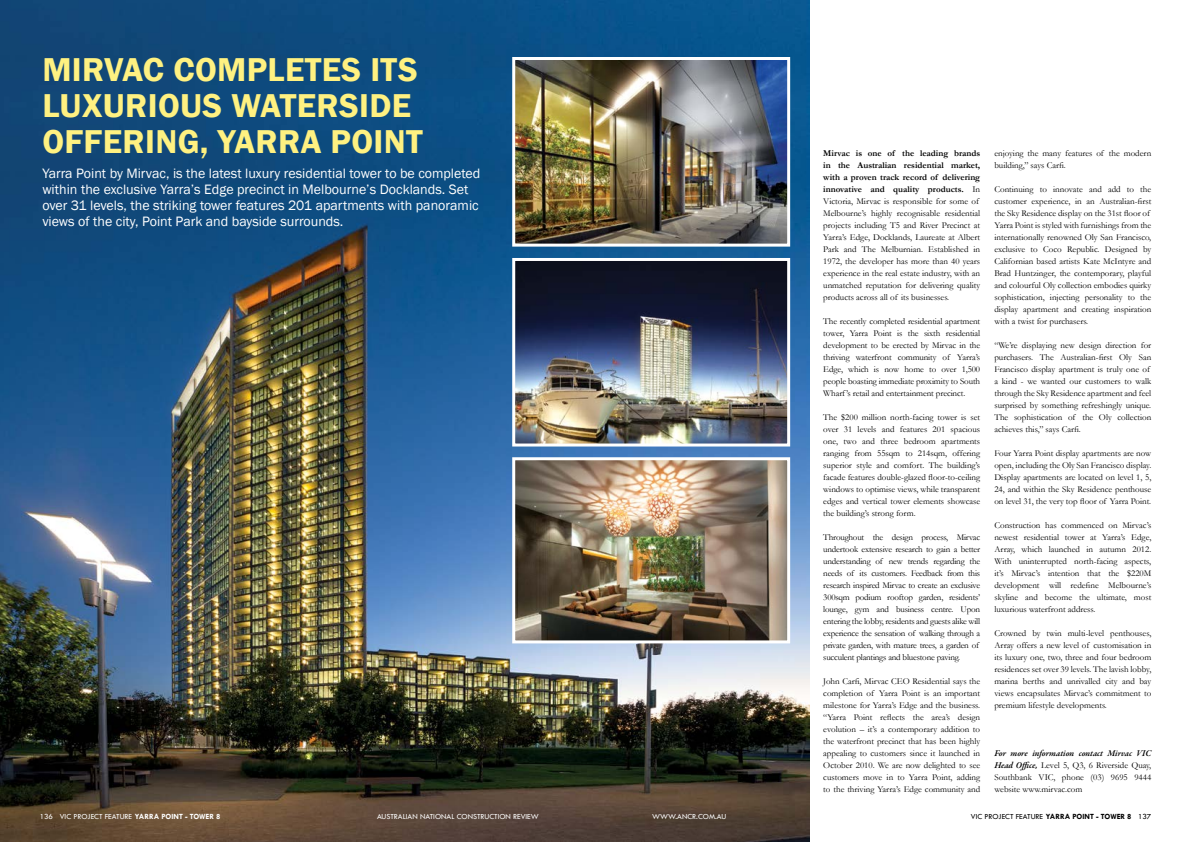
<style>
.page{position:relative;width:1191px;height:842px;background:#fff}
.page>*{position:absolute;margin:0;border:0;box-sizing:border-box;transform-origin:0 0}
.t1{font:600 34px/36px "Franklin Gothic";letter-spacing:.01em;color:#fff181}
.t2{font:14px/16px "Franklin Gothic";color:#fff}
.t3{font:9px/12px "Garamond";color:#000;text-align:justify}
.t4{font:9px/12px "Garamond";letter-spacing:-.02em;color:#000}
.t5{font:italic 600 9px "Garamond Premr Pro";letter-spacing:-.005em;color:#000}
.t6{font:8px "Tw Cen";color:#fff}
.t7{font:8px "Tw Cen";color:#000}
.s1{font-weight:700}
.s2{font-family:"Garamond Premr Pro";font-weight:600;font-style:italic}
</style>
<div class="page">
<img style="left:0;top:0;width:809px;height:842px">
<img style="left:516px;top:461px;width:270px;height:178px">
<div style="left:512px;top:457px;width:278px;height:186px;border:3px solid #fff"></div>
<img style="left:516px;top:61px;width:270px;height:182px">
<div style="left:512px;top:57px;width:278px;height:190px;border:3px solid #fff"></div>
<img style="left:516px;top:262px;width:270px;height:180px">
<div style="left:512px;top:258px;width:278px;height:188px;border:3px solid #fff"></div>
<h1 class="t1" style="left:42px;top:52px;width:382px">MIRVAC COMPLETES ITS<br>LUXURIOUS WATERSIDE<br>OFFERING, YARRA POINT</h1>
<p class="t2" style="left:42px;top:166px;width:439px">Yarra Point by Mirvac, is the latest luxury residential tower to be completed within the exclusive Yarra’s Edge precinct in Melbourne’s Docklands. Set over 31 levels, the striking tower features 201 apartments with panoramic views of the city, Point Park and bayside surrounds.</p>
<p class="t6" style="left:40px;top:811px;width:182px">136 VIC PROJECT FEATURE <span class="s1">YARRA POINT - TOWER 8</span></p>
<p class="t6" style="left:377px;top:811px;width:163px">AUSTRALIAN NATIONAL CONSTRUCTION REVIEW</p>
<p class="t6" style="left:652px;top:811px;width:76px">WWW.ANCR.COM.AU</p>
<p class="t3" style="left:823px;top:147px;width:158px;text-align:left"><span class="s1">Mirvac is one of the leading brands in the Australian residential market, with a proven track record of delivering innovative and quality products.</span> In Victoria, Mirvac is responsible for some of Melbourne’s highly recognisable residential projects including T5 and River Precinct at Yarra’s Edge, Docklands, Laureate at Albert Park and The Melburnian. Established in 1972, the developer has more than 40 years experience in the real estate industry, with an unmatched reputation for delivering quality products across all of its businesses.</p>
<p class="t3" style="left:823px;top:315px;width:158px">The recently completed residential apartment tower, Yarra Point is the sixth residential development to be erected by Mirvac in the thriving waterfront community of Yarra’s Edge, which is now home to over 1,500 people boasting immediate proximity to South Wharf’s retail and entertainment precinct.</p>
<p class="t3" style="left:823px;top:411px;width:158px">The $200 million north-facing tower is set over 31 levels and features 201 spacious one, two and three bedroom apartments ranging from 55sqm to 214sqm, offering superior style and comfort. The building’s facade features double-glazed floor-to-ceiling windows to optimise views, while transparent edges and vertical tower elements showcase the building’s strong form.</p>
<p class="t4" style="left:823px;top:531px;width:158px">Throughout the design process, Mirvac undertook extensive research to gain a better understanding of new trends regarding the needs of its customers. Feedback from this research inspired Mirvac to create an exclusive 300sqm podium rooftop garden, residents’ lounge, gym and business centre. Upon entering the lobby, residents and guests alike will experience the sensation of walking through a private garden, with mature trees, a garden of succulent plantings and bluestone paving.</p>
<p class="t3" style="left:823px;top:675px;width:158px">John Carfi, Mirvac CEO Residential says the completion of Yarra Point is an important milestone for Yarra’s Edge and the business. “Yarra Point reflects the area’s design evolution – it’s a contemporary addition to the waterfront precinct that has been highly appealing to customers since it launched in October 2010. We are now delighted to see customers move in to Yarra Point, adding to the thriving Yarra’s Edge community and</p>
<p class="t3" style="left:994px;top:147px;width:158px">enjoying the many features of the modern building,” says Carfi.</p>
<p class="t3" style="left:994px;top:183px;width:158px;text-align:left">Continuing to innovate and add to the customer experience, in an Australian-first the Sky Residence display on the 31st floor of Yarra Point is styled with furnishings from the internationally renowned Oly San Francisco, exclusive to Coco Republic. Designed by Californian based artists Kate McIntyre and Brad Huntzinger, the contemporary, playful and colourful Oly collection embodies quirky sophistication, injecting personality to the display apartment and creating inspiration with a twist for purchasers.</p>
<p class="t3" style="left:994px;top:339px;width:158px;text-align:left">“We’re displaying new design direction for purchasers. The Australian-first Oly San Francisco display apartment is truly one of a kind - we wanted our customers to walk through the Sky Residence apartment and feel surprised by something refreshingly unique.<br>The sophistication of the Oly collection achieves this,” says Carfi.</p>
<p class="t3" style="left:994px;top:447px;width:158px">Four Yarra Point display apartments are now open, including the Oly San Francisco display.<br>Display apartments are located on level 1, 5, 24, and within the Sky Residence penthouse on level 31, the very top floor of Yarra Point.</p>
<p class="t3" style="left:994px;top:519px;width:158px">Construction has commenced on Mirvac’s newest residential tower at Yarra’s Edge, Array, which launched in autumn 2012.<br>With uninterrupted north-facing aspects, it’s Mirvac’s intention that the $220M development will redefine Melbourne’s skyline and become the ultimate, most luxurious waterfront address.</p>
<p class="t3" style="left:994px;top:627px;width:158px">Crowned by twin multi-level penthouses, Array offers a new level of customisation in its luxury one, two, three and four bedroom residences set over 39 levels. The lavish lobby, marina berths and unrivalled city and bay views encapsulates Mirvac’s commitment to premium lifestyle developments.</p>
<p class="t5" style="left:994px;top:748px;width:158px">For more information contact Mirvac VIC</p>
<p class="t3" style="left:994px;top:759px;width:158px"><span class="s2">Head Office,</span> Level 5, Q3, 6 Riverside Quay, Southbank VIC, phone (03) 9695 9444 website www.mirvac.com</p>
<p class="t7" style="left:970px;top:811px;width:182px">VIC PROJECT FEATURE <span class="s1">YARRA POINT - TOWER 8</span> 137</p>
</div>
